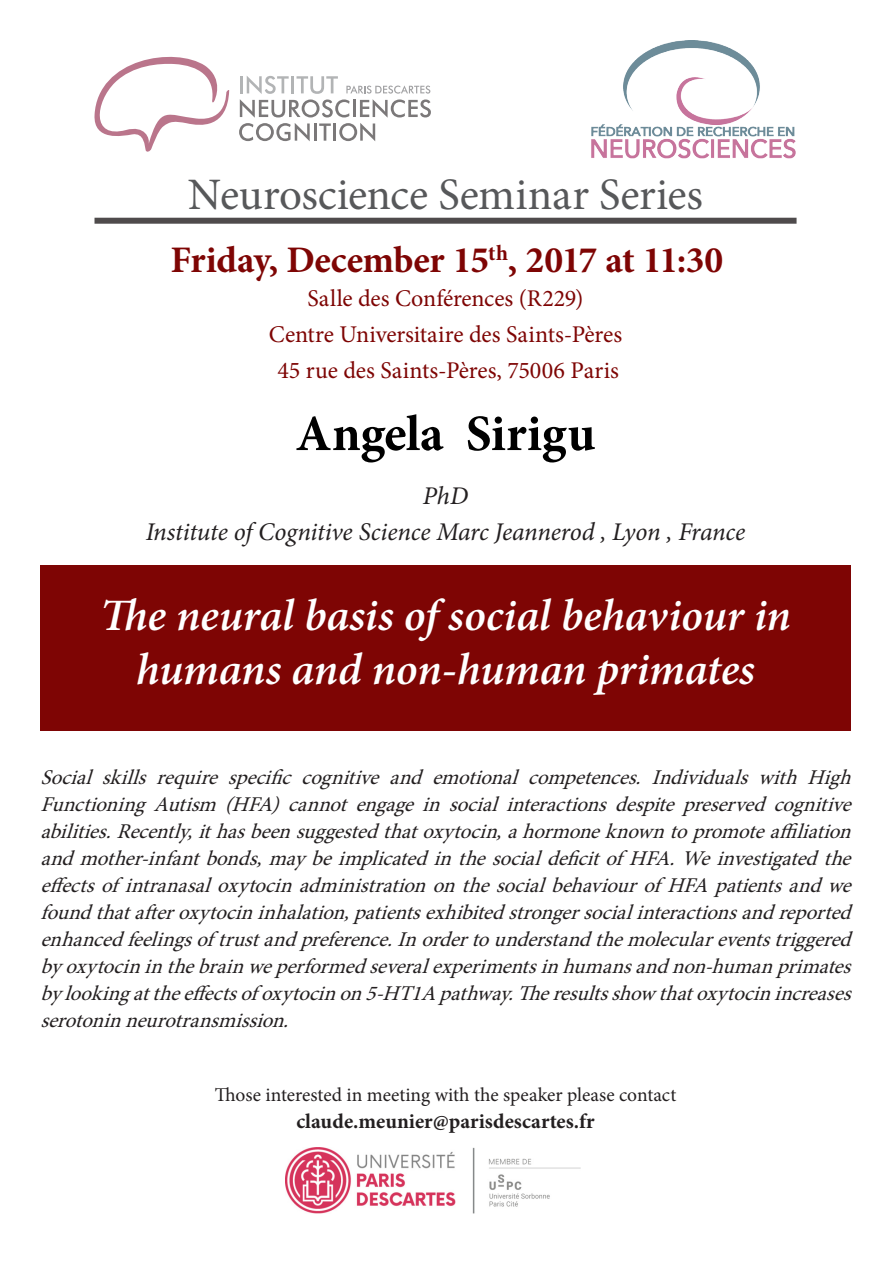
<style>
.page{position:relative;width:893px;height:1263px;background:#fff}
.page>*{position:absolute;margin:0;border:0;box-sizing:border-box;transform-origin:0 0}
.nom{font:700 51px "Minion Pro";letter-spacing:-.005em;color:#000}
.titre{font:italic 600 45px/54px "Minion Pro";letter-spacing:-.005em;color:#fff;text-align:center}
.t1{font:45px "Minion Pro";letter-spacing:-.005em;color:#57585a}
.date{font:700 37.5px "Minion Pro";letter-spacing:-.015em;color:#7e0504}
.institut{font:italic 25.5px "Minion Pro";letter-spacing:-.01em;color:#231f20}
.lieu{font:24px "Minion Pro";color:#7e0504}
.t2{font:italic 21px/27px "Minion Pro";letter-spacing:-.02em;color:#231f20;text-align:justify}
.t3{font:700 21px "Minion Pro";color:#231f20}
.t4{font:19.5px "Minion Pro";color:#231f20}
</style>
<div class="page">
<svg style="left:239px;top:76px;width:192px;height:65px"></svg>
<svg style="left:94px;top:57px;width:135px;height:95px"></svg>
<div style="left:94px;top:218px;width:702px;height:6px;background:#4f4b4c"></div>
<img style="left:591px;top:41px;width:205px;height:118px">
<img style="left:286px;top:1148px;width:294px;height:66px">
<div style="left:40px;top:565px;width:810px;height:165px;background:#7e0504"></div>
<p class="t1" style="left:188px;top:165px;width:517px">Neuroscience Seminar Series</p>
<p class="date" style="left:171px;top:234px;width:554px">Friday, December 15<sup>th</sup>, 2017 at 11:30</p>
<p class="lieu" style="left:308px;top:282px;width:277px">Salle des Conférences (R229)</p>
<p class="lieu" style="left:269px;top:318px;width:355px">Centre Universitaire des Saints-Pères</p>
<p class="lieu" style="left:277px;top:354px;width:343px">45 rue des Saints-Pères, 75006 Paris</p>
<p class="nom" style="left:296px;top:398px;width:301px">Angela Sirigu</p>
<p class="institut" style="left:423px;top:478px;width:47px">PhD</p>
<p class="institut" style="left:146px;top:514px;width:601px">Institute of Cognitive Science Marc Jeannerod , Lyon , France</p>
<p class="titre" style="left:100px;top:588px;width:692px">The neural basis of social behaviour in humans and non-human primates</p>
<p class="t2" style="left:40px;top:764px;width:820px">Social skills require specific cognitive and emotional competences. Individuals with High FunctioningAutism (HFA)cannotengageinsocialinteractionsdespitepreservedcognitive abilities.Recently,ithasbeensuggestedthatoxytocin,ahormoneknowntopromoteaffiliation andmother-infantbonds,maybeimplicatedinthesocialdeficitof HFA.Weinvestigatedthe effectsof intranasaloxytocinadministrationonthesocialbehaviourof HFApatientsandwe foundthatafteroxytocininhalation,patientsexhibitedstrongersocialinteractionsandreported enhancedfeelingsof trustandpreference.Inordertounderstandthemoleculareventstriggered byoxytocininthebrainweperformedseveralexperimentsinhumansandnon-humanprimates bylookingattheeffectsof oxytocinon5-HT1Apathway.Theresultsshowthatoxytocinincreases serotoninneurotransmission.</p>
<p class="t4" style="left:215px;top:1081px;width:463px">Those interested in meeting with the speaker please contact</p>
<p class="t3" style="left:296px;top:1106px;width:300px">claude.meunier@parisdescartes.fr</p>
</div>
